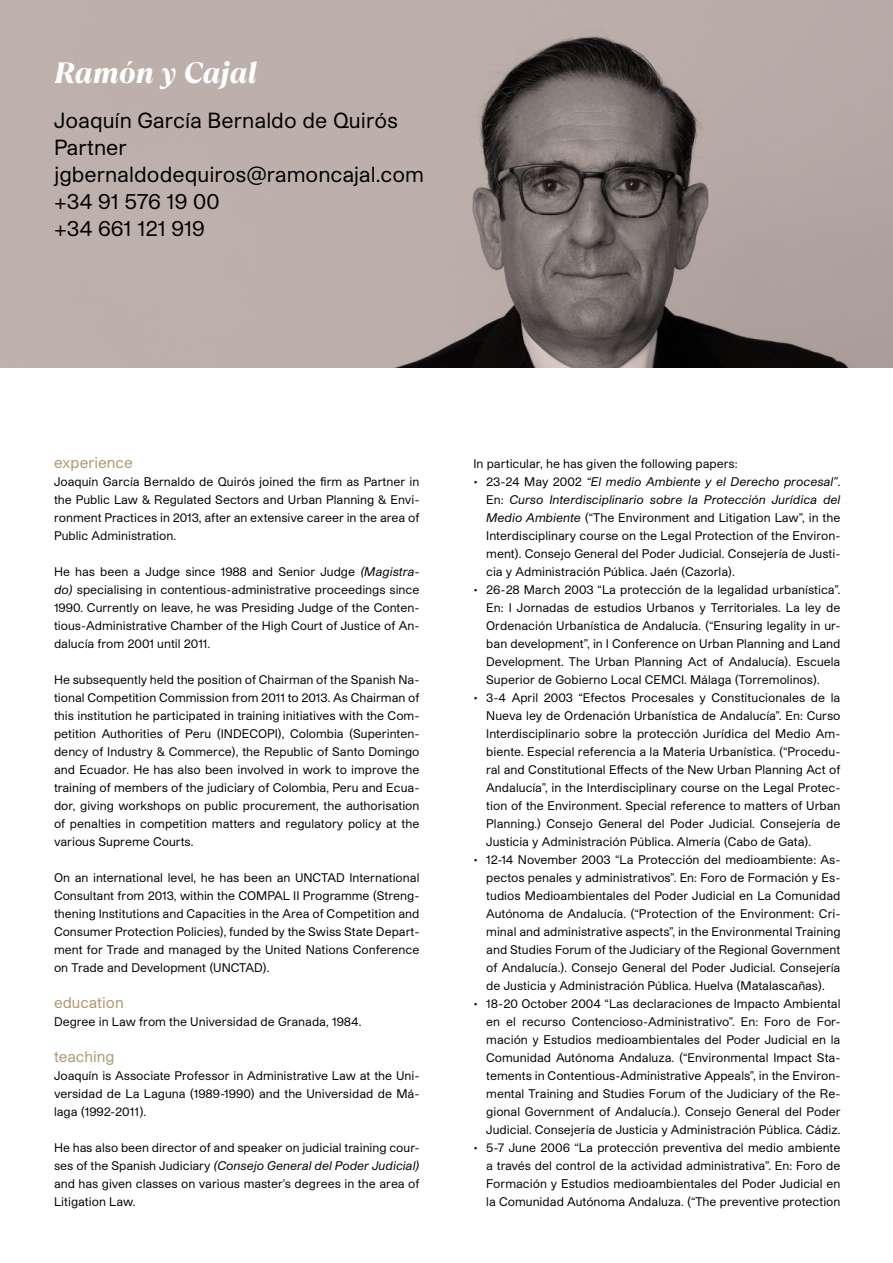
<style>
.page{position:relative;width:893px;height:1263px;background:#fff}
.page>*{position:absolute;margin:0;border:0;box-sizing:border-box;transform-origin:0 0}
.t1{font:italic 800 29.4px "TT Ramillas";color:#fff}
.t2{font:21px/27px "Studio Pro";color:#000}
.t3{font:15px "Studio Pro";color:#ad976e}
.t4{font:12px/18px "Studio Pro";color:#000;text-align:justify}
.s1{font-style:italic}
</style>
<div class="page">
<img style="left:0;top:0;width:893px;height:368px">
<h1 class="t1" style="left:54px;top:54px;width:205px">Ramón y Cajal</h1>
<h2 class="t2" style="left:54px;top:106px;width:372px">Joaquín García Bernaldo de Quirós<br>Partner jgbernaldodequiros@ramoncajal.com +34 91 576 19 00<br>+34 661 121 919</h2>
<p class="t3" style="left:54px;top:453px;width:80px">experience</p>
<p class="t4" style="left:54px;top:472px;width:367px">Joaquín García Bernaldo de Quirós joined the firm as Partner in the Public Law &amp; Regulated Sectors and Urban Planning &amp; Envi&shy;ronment Practices in 2013, after an extensive career in the area of Public Administration.</p>
<p class="t4" style="left:54px;top:562px;width:367px">He has been a Judge since 1988 and Senior Judge <span class="s1">(Magistra&shy;do)</span> specialising in contentious-administrative proceedings since 1990. Currently on leave, he was Presiding Judge of the Conten&shy;tious-Administrative Chamber of the High Court of Justice of An&shy;dalucía from 2001 until 2011.</p>
<p class="t4" style="left:54px;top:670px;width:367px">He subsequently held the position of Chairman of the Spanish Na&shy;tional Competition Commission from 2011 to 2013. As Chairman of this institution he participated in training initiatives with the Com&shy;petition Authorities of Peru (INDECOPI), Colombia (Superinten&shy;dency of Industry &amp; Commerce), the Republic of Santo Domingo and Ecuador. He has also been involved in work to improve the training of members of the judiciary of Colombia, Peru and Ecua&shy;dor, giving workshops on public procurement, the authorisation of penalties in competition matters and regulatory policy at the various Supreme Courts.</p>
<p class="t4" style="left:54px;top:868px;width:367px">On an international level, he has been an UNCTAD International Consultant from 2013, within the COMPAL II Programme (Streng&shy;thening Institutions and Capacities in the Area of Competition and Consumer Protection Policies), funded by the Swiss State Depart&shy;ment for Trade and managed by the United Nations Conference on Trade and Development (UNCTAD).</p>
<p class="t3" style="left:54px;top:993px;width:71px">education</p>
<p class="t4" style="left:54px;top:1012px;width:309px">Degree in Law from the Universidad de Granada, 1984.</p>
<p class="t3" style="left:54px;top:1047px;width:62px">teaching</p>
<p class="t4" style="left:54px;top:1066px;width:367px">Joaquín is Associate Professor in Administrative Law at the Uni&shy;versidad de La Laguna (1989-1990) and the Universidad de Má&shy;laga (1992-2011).</p>
<p class="t4" style="left:54px;top:1138px;width:367px">He has also been director of and speaker on judicial training cour&shy;ses of the Spanish Judiciary <span class="s1">(Consejo General del Poder Judicial) </span>and has given classes on various master’s degrees in the area of Litigation Law.</p>
<p class="t4" style="left:473px;top:454px;width:266px">In particular, he has given the following papers:</p>
<p class="t4" style="left:486px;top:472px;width:356px;text-indent:-13px">• 23-24 May 2002 <span class="s1">“El medio Ambiente y el Derecho procesal”</span>.<br>En: <span class="s1">Curso Interdisciplinario sobre la Protección Jurídica del Medio Ambiente</span> (“The Environment and Litigation Law”, in the Interdisciplinary course on the Legal Protection of the Environ&shy;ment). Consejo General del Poder Judicial. Consejería de Justi&shy;cia y Administración Pública. Jaén (Cazorla).</p>
<p class="t4" style="left:486px;top:580px;width:356px;text-indent:-13px">• 26-28 March 2003 “La protección de la legalidad urbanística”.<br>En: I Jornadas de estudios Urbanos y Territoriales. La ley de Ordenación Urbanística de Andalucía. (“Ensuring legality in ur&shy;ban development”, in I Conference on Urban Planning and Land Development. The Urban Planning Act of Andalucía). Escuela Superior de Gobierno Local CEMCI. Málaga (Torremolinos).</p>
<p class="t4" style="left:486px;top:688px;width:356px;text-indent:-13px">• 3-4 April 2003 “Efectos Procesales y Constitucionales de la Nueva ley de Ordenación Urbanística de Andalucía”. En: Curso Interdisciplinario sobre la protección Jurídica del Medio Am&shy;biente. Especial referencia a la Materia Urbanística. (“Procedu&shy;ral and Constitutional Effects of the New Urban Planning Act of Andalucía”, in the Interdisciplinary course on the Legal Protec&shy;tion of the Environment. Special reference to matters of Urban Planning.) Consejo General del Poder Judicial. Consejería de Justicia y Administración Pública. Almería (Cabo de Gata).</p>
<p class="t4" style="left:486px;top:850px;width:356px;text-indent:-13px">• 12-14 November 2003 “La Protección del medioambiente: As&shy;pectos penales y administrativos”. En: Foro de Formación y Es&shy;tudios Medioambientales del Poder Judicial en La Comunidad Autónoma de Andalucía. (“Protection of the Environment: Cri&shy;minal and administrative aspects”, in the Environmental Training and Studies Forum of the Judiciary of the Regional Government of Andalucía.). Consejo General del Poder Judicial. Consejería de Justicia y Administración Pública. Huelva (Matalascañas).</p>
<p class="t4" style="left:486px;top:994px;width:356px;text-indent:-13px">• 18-20 October 2004 “Las declaraciones de Impacto Ambiental en el recurso Contencioso-Administrativo”. En: Foro de For&shy;mación y Estudios medioambientales del Poder Judicial en la Comunidad Autónoma Andaluza. (“Environmental Impact Sta&shy;tements in Contentious-Administrative Appeals”, in the Environ&shy;mental Training and Studies Forum of the Judiciary of the Re&shy;gional Government of Andalucía.). Consejo General del Poder Judicial. Consejería de Justicia y Administración Pública. Cádiz.</p>
<p class="t4" style="left:486px;top:1138px;width:356px;text-indent:-13px">• 5-7 June 2006 “La protección preventiva del medio ambiente a través del control de la actividad administrativa”. En: Foro de Formación y Estudios medioambientales del Poder Judicial en la Comunidad Autónoma Andaluza. (“The preventive protection</p>
</div>
